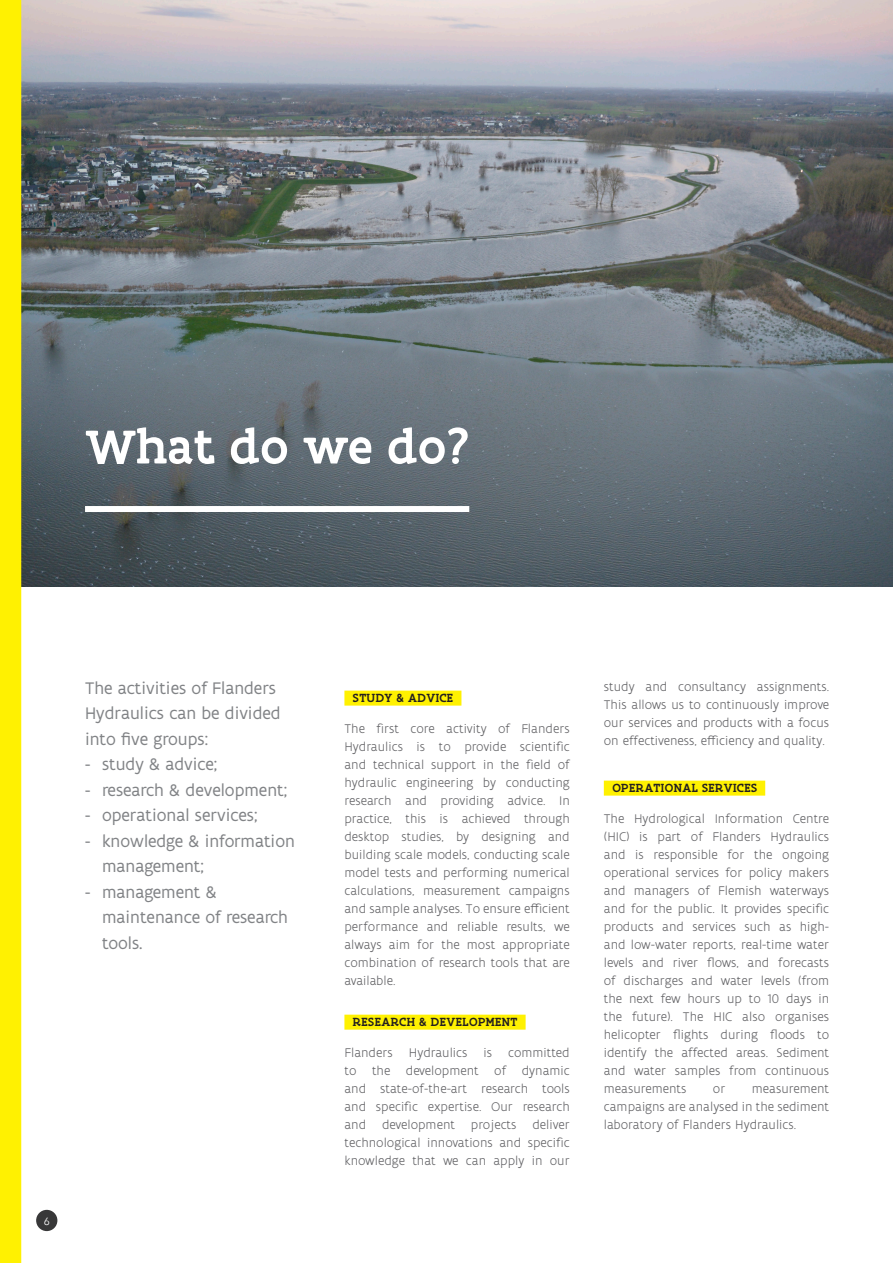
<style>
.page{position:relative;width:893px;height:1263px;background:#fff}
.page>*{position:absolute;margin:0;border:0;box-sizing:border-box;transform-origin:0 0}
.Grote_titel{font:500 51px "Flanders Art Serif";color:#fff}
.Inleiding{font:18px/25.5px "Flanders Art Sans";color:#818386}
.Bodytekst{font:300 13.5px/18px "Flanders Art Sans";color:#636366;text-align:justify}
.Kleine_titeltjes_geel{font:500 12.75px "Flanders Art Serif";letter-spacing:.03em;color:#231f20}
.t1{font:10.5px "Avenir Next";color:#fff}
</style>
<div class="page">
<div style="left:36px;top:1210px;width:21px;height:21px;background:#383839;border-radius:50%"></div>
<div style="left:344px;top:691px;width:117px;height:15px;background:#fff101"></div>
<div style="left:344px;top:1015px;width:182px;height:15px;background:#fff101"></div>
<div style="left:604px;top:781px;width:161px;height:15px;background:#fff101"></div>
<img style="left:21px;top:0;width:872px;height:587px">
<div style="left:85px;top:506px;width:384px;height:6px;background:#fff"></div>
<div style="left:0;top:0;width:21px;height:1263px;background:#fff101"></div>
<p class="Grote_titel" style="left:85px;top:414px;width:386px">What do we do?</p>
<p class="Inleiding" style="left:85px;top:675px;width:197px">The activities of Flanders<br>Hydraulics can be divided into five groups:</p>
<p class="Inleiding" style="left:85px;top:752px;width:134px">- study &amp; advice;</p>
<p class="Inleiding" style="left:85px;top:777px;width:204px">- research &amp; development;</p>
<p class="Inleiding" style="left:85px;top:803px;width:174px">- operational services;</p>
<p class="Inleiding" style="left:102px;top:828px;width:194px;text-indent:-17px">- knowledge &amp; information management;</p>
<p class="Inleiding" style="left:102px;top:879px;width:188px;text-indent:-17px">- management &amp; maintenance of research tools.</p>
<p class="t1" style="left:44px;top:1212px;width:8px">6</p>
<p class="Kleine_titeltjes_geel" style="left:353px;top:690px;width:102px">STUDY &amp; ADVICE</p>
<p class="Bodytekst" style="left:344px;top:720px;width:227px">The first core activity of Flanders Hydraulics is to provide scientific and technical support in the field of hydraulic engineering by conducting research and providing advice. In practice, this is achieved through desktop studies, by designing and building scale models, conducting scale model tests and performing numerical calculations, measurement campaigns and sample analyses. To ensure efficient performance and reliable results, we always aim for the most appropriate combination of research tools that are available.</p>
<p class="Kleine_titeltjes_geel" style="left:353px;top:1014px;width:166px">RESEARCH &amp; DEVELOPMENT</p>
<p class="Bodytekst" style="left:344px;top:1044px;width:227px">Flanders Hydraulics is committed to the development of dynamic and state-of-the-art research tools and specific expertise. Our research and development projects deliver technological innovations and specific knowledge that we can apply in our</p>
<p class="Bodytekst" style="left:604px;top:677px;width:227px">study and consultancy assignments.<br>This allows us to continuously improve our services and products with a focus on effectiveness, efficiency and quality.</p>
<p class="Kleine_titeltjes_geel" style="left:612px;top:780px;width:146px">OPERATIONAL SERVICES</p>
<p class="Bodytekst" style="left:604px;top:810px;width:227px">The Hydrological Information Centre (HIC) is part of Flanders Hydraulics and is responsible for the ongoing operational services for policy makers and managers of Flemish waterways and for the public. It provides specific products and services such as high&shy;and low-water reports, real-time water levels and river flows, and forecasts of discharges and water levels (from the next few hours up to 10 days in the future). The HIC also organises helicopter flights during floods to identify the affected areas. Sediment and water samples from continuous measurements</p>
<p class="Bodytekst" style="left:604px;top:1080px;width:227px;text-indent:148px">measurement campaigns are analysed in the sediment laboratory of Flanders Hydraulics.</p>
<p class="Bodytekst" style="left:713px;top:1080px;width:14px">or</p>
</div>
